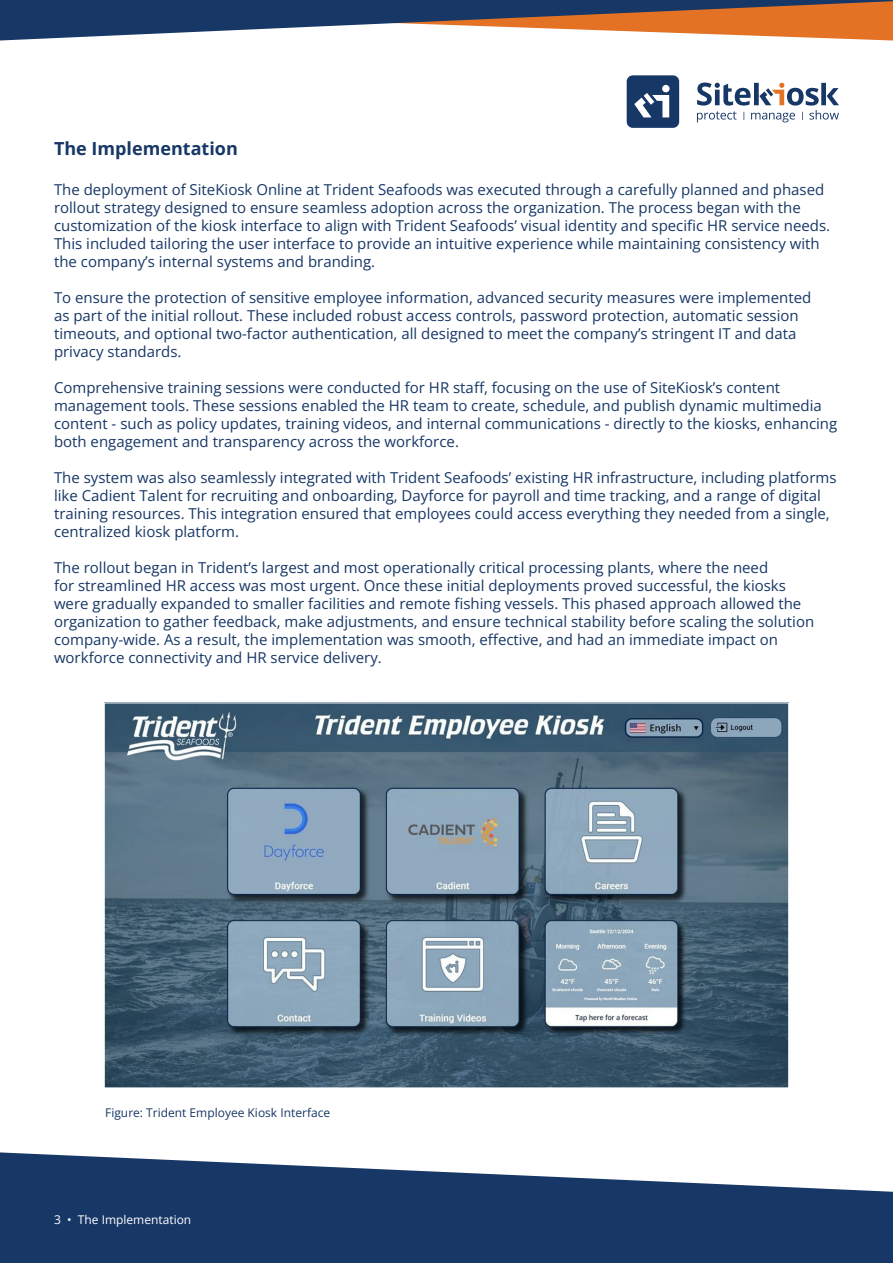
<style>
.page{position:relative;width:893px;height:1263px;background:#fff}
.page>*{position:absolute;margin:0;border:0;box-sizing:border-box;transform-origin:0 0}
.t1{font:700 18px "Open Sans";color:#173766}
.t2{font:15px/18px "Open Sans";color:#173766}
.t3{font:12px "Open Sans";color:#173766}
.t4{font:12px "Open Sans";color:#fff}
</style>
<div class="page">
<svg style="left:0;top:1152px;width:893px;height:111px;fill:#173766"></svg>
<svg style="left:0;top:0;width:893px;height:41px"></svg>
<div style="left:627px;top:75px;width:52px;height:53px;background:#173766;border-radius:6px"></div>
<svg style="left:697px;top:83px;width:142px;height:39px"></svg>
<svg style="left:634px;top:85px;width:36px;height:32px"></svg>
<img style="left:106px;top:705px;width:681px;height:381px">
<p class="t1" style="left:54px;top:136px;width:185px">The Implementation</p>
<p class="t2" style="left:54px;top:180px;width:778px">The deployment of SiteKiosk Online at Trident Seafoods was executed through a carefully planned and phased rollout strategy designed to ensure seamless adoption across the organization. The process began with the customization of the kiosk interface to align with Trident Seafoods’ visual identity and specific HR service needs.<br>This included tailoring the user interface to provide an intuitive experience while maintaining consistency with the company’s internal systems and branding.</p>
<p class="t2" style="left:54px;top:288px;width:759px">To ensure the protection of sensitive employee information, advanced security measures were implemented as part of the initial rollout. These included robust access controls, password protection, automatic session timeouts, and optional two-factor authentication, all designed to meet the company’s stringent IT and data privacy standards.</p>
<p class="t2" style="left:54px;top:378px;width:785px">Comprehensive training sessions were conducted for HR staff, focusing on the use of SiteKiosk’s content management tools. These sessions enabled the HR team to create, schedule, and publish dynamic multimedia content - such as policy updates, training videos, and internal communications - directly to the kiosks, enhancing both engagement and transparency across the workforce.</p>
<p class="t2" style="left:54px;top:468px;width:784px">The system was also seamlessly integrated with Trident Seafoods’ existing HR infrastructure, including platforms like Cadient Talent for recruiting and onboarding, Dayforce for payroll and time tracking, and a range of digital training resources. This integration ensured that employees could access everything they needed from a single, centralized kiosk platform.</p>
<p class="t2" style="left:54px;top:558px;width:762px">The rollout began in Trident’s largest and most operationally critical processing plants, where the need<br>for streamlined HR access was most urgent. Once these initial deployments proved successful, the kiosks were gradually expanded to smaller facilities and remote fishing vessels. This phased approach allowed the organization to gather feedback, make adjustments, and ensure technical stability before scaling the solution company-wide. As a result, the implementation was smooth, effective, and had an immediate impact on workforce connectivity and HR service delivery.</p>
<p class="t3" style="left:105px;top:1104px;width:226px">Figure: Trident Employee Kiosk Interface</p>
<p class="t4" style="left:54px;top:1211px;width:139px">3 • The Implementation</p>
</div>
